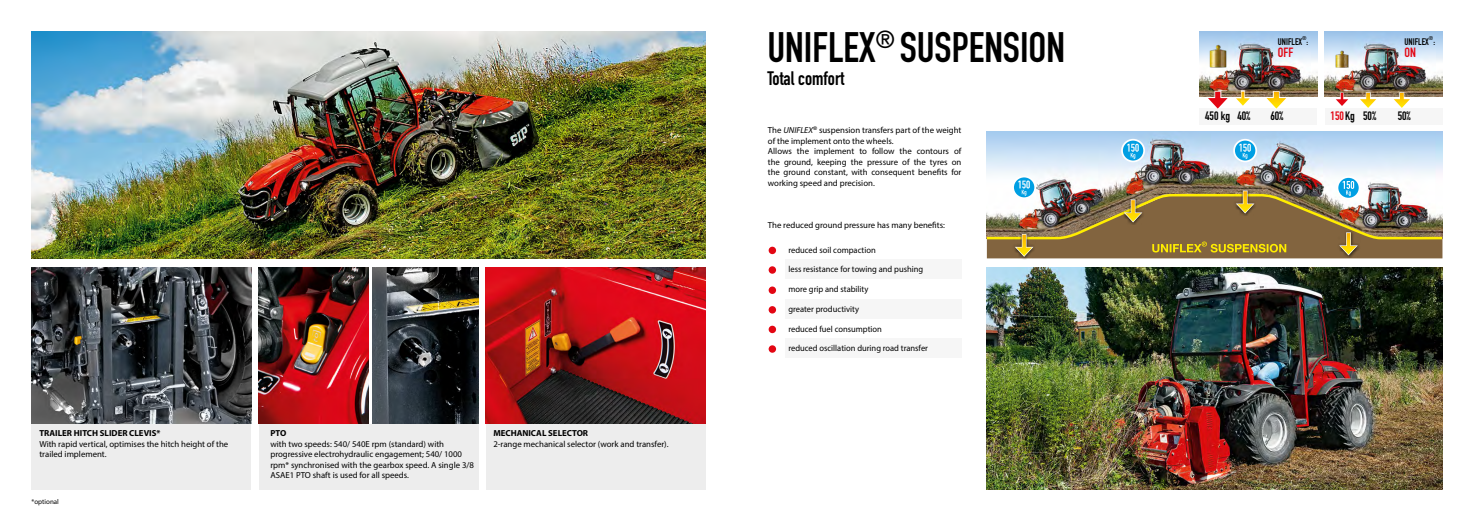
<style>
.page{position:relative;width:1474px;height:521px;background:#fff}
.page>*{position:absolute;margin:0;border:0;box-sizing:border-box;transform-origin:0 0}
.t1{font:42px "DIN Engschrift Alternate";color:#000}
.t2{font:19.25px "DIN Engschrift";color:#000}
.t3{font:700 13.21px "DIN Condensed";color:#e30613}
.t4{font:700 11.99px "DIN Condensed";color:#000}
.t5{font:700 9.45px "DIN Condensed";color:#000}
.t6{font:8.75px/10.5px "Myriad Pro";color:#000}
.t7{font:700 8.75px "Myriad Pro";color:#000}
.t8{font:7px "Myriad Pro";color:#000}
.t9{font:700 5.51px "DIN Condensed";color:#000}
.s1{font-style:italic}
.s2{color:#e30613}
</style>
<div class="page">
<img style="left:32px;top:32px;width:673px;height:226px">
<div style="left:32px;top:423px;width:219px;height:66px;background:#ededed"></div>
<div style="left:259px;top:424px;width:219px;height:66px;background:#ededed"></div>
<div style="left:486px;top:424px;width:219px;height:66px;background:#ededed"></div>
<img style="left:32px;top:268px;width:219px;height:155px">
<img style="left:372px;top:268px;width:106px;height:156px">
<img style="left:986px;top:268px;width:456px;height:222px">
<img style="left:986px;top:132px;width:456px;height:48px">
<div style="left:1012px;top:231px;width:24px;height:28px;background:#000;opacity:.75"></div>
<svg style="left:1013px;top:177px;width:22px;height:21px"></svg>
<div style="left:1012px;top:176px;width:24px;height:23px;border:2px solid #fff;border-radius:50%"></div>
<svg style="left:1122px;top:140px;width:22px;height:21px"></svg>
<div style="left:1121px;top:139px;width:23px;height:23px;border:2px solid #fff;border-radius:50%"></div>
<svg style="left:1127px;top:144px;width:11px;height:15px"></svg>
<svg style="left:1234px;top:140px;width:22px;height:21px"></svg>
<div style="left:1233px;top:139px;width:24px;height:23px;border:2px solid #fff;border-radius:50%"></div>
<svg style="left:1239px;top:144px;width:11px;height:15px"></svg>
<svg style="left:1337px;top:177px;width:22px;height:22px"></svg>
<div style="left:1336px;top:176px;width:24px;height:23px;border:2px solid #fff;border-radius:50%"></div>
<img style="left:986px;top:180px;width:457px;height:78px">
<div style="left:768px;top:345px;width:8px;height:8px;background:#e30613;border-radius:50%"></div>
<div style="left:768px;top:326px;width:8px;height:7px;background:#e30613;border-radius:50%"></div>
<div style="left:768px;top:306px;width:8px;height:7px;background:#e30613;border-radius:50%"></div>
<div style="left:768px;top:286px;width:8px;height:8px;background:#e30613;border-radius:50%"></div>
<div style="left:768px;top:266px;width:8px;height:8px;background:#e30613;border-radius:50%"></div>
<div style="left:768px;top:247px;width:8px;height:7px;background:#e30613;border-radius:50%"></div>
<div style="left:1199px;top:108px;width:117px;height:16px;background:#f6f6f6"></div>
<img style="left:1199px;top:32px;width:117px;height:65px">
<img style="left:1209px;top:45px;width:17px;height:23px">
<svg style="left:1272px;top:91px;width:7px;height:6px"></svg>
<svg style="left:1206px;top:92px;width:44px;height:17px"></svg>
<div style="left:1273px;top:92px;width:5px;height:10px;background:#fbb900"></div>
<svg style="left:1266px;top:97px;width:20px;height:12px"></svg>
<img style="left:1324px;top:32px;width:118px;height:65px">
<div style="left:1325px;top:108px;width:117px;height:16px;background:#f6f6f6"></div>
<img style="left:1335px;top:50px;width:13px;height:18px">
<div style="left:1399px;top:92px;width:5px;height:10px;background:#dbcdb3"></div>
<svg style="left:1358px;top:93px;width:19px;height:15px"></svg>
<svg style="left:1392px;top:93px;width:19px;height:15px"></svg>
<svg style="left:1334px;top:93px;width:15px;height:13px"></svg>
<img style="left:259px;top:268px;width:109px;height:156px">
<img style="left:486px;top:268px;width:219px;height:156px">
<div style="left:785px;top:259px;width:176px;height:20px;background:#f6f6f6"></div>
<div style="left:785px;top:299px;width:176px;height:19px;background:#f6f6f6"></div>
<div style="left:785px;top:338px;width:176px;height:20px;background:#f6f6f6"></div>
<p class="t7" style="left:39px;top:427px;width:123px">TRAILER HITCH SLIDER CLEVIS*</p>
<p class="t6" style="left:39px;top:438px;width:190px">With rapid vertical, optimises the hitch height of the trailed implement.</p>
<p class="t8" style="left:32px;top:497px;width:29px">*optional</p>
<p class="t7" style="left:270px;top:427px;width:17px">PTO</p>
<p class="t6" style="left:270px;top:438px;width:205px">with two speeds: 540/ 540E rpm (standard) with progressive electrohydraulic engagement; 540/ 1000 rpm* synchronised with the gearbox speed. A single 3/8<br>ASAE1 PTO shaft is used for all speeds.</p>
<p class="t7" style="left:493px;top:427px;width:96px">MECHANICAL SELECTOR</p>
<p class="t6" style="left:493px;top:438px;width:177px">2-range mechanical selector (work and transfer).</p>
<h1 class="t1" style="left:767px;top:23px;width:299px">UNIFLEX<sup>®</sup> SUSPENSION</h1>
<h2 class="t2" style="left:767px;top:67px;width:78px">Total comfort</h2>
<p class="t6" style="left:768px;top:125px;width:195px">The <span class="s1">UNIFLEX</span><sup>®</sup> suspension transfers part of the weight of the implement onto the wheels.<br>Allows the implement to follow the contours of the ground, keeping the pressure of the tyres on the ground constant, with consequent benefits for working speed and precision.</p>
<p class="t6" style="left:768px;top:219px;width:179px">The reduced ground pressure has many benefits:</p>
<p class="t6" style="left:788px;top:244px;width:89px">reduced soil compaction</p>
<p class="t6" style="left:788px;top:264px;width:136px">less resistance for towing and pushing</p>
<p class="t6" style="left:788px;top:284px;width:81px">more grip and stability</p>
<p class="t6" style="left:788px;top:304px;width:72px">greater productivity</p>
<p class="t6" style="left:788px;top:323px;width:95px">reduced fuel consumption</p>
<p class="t6" style="left:788px;top:343px;width:141px">reduced oscillation during road transfer</p>
<p class="t9" style="left:1302px;top:34px;width:6px">®</p>
<p class="t5" style="left:1277px;top:35px;width:26px">UNIFLEX</p>
<p class="t5" style="left:1306px;top:35px;width:3px">:</p>
<p class="t9" style="left:1428px;top:34px;width:6px">®</p>
<p class="t5" style="left:1404px;top:35px;width:26px">UNIFLEX</p>
<p class="t5" style="left:1433px;top:35px;width:3px">:</p>
<h3 class="t3" style="left:1277px;top:43px;width:17px">OFF</h3>
<h3 class="t3" style="left:1404px;top:43px;width:13px">ON</h3>
<h3 class="t4" style="left:1204px;top:108px;width:47px">450 kg 40%</h3>
<h3 class="t4" style="left:1270px;top:108px;width:15px">60%</h3>
<h3 class="t4" style="left:1330px;top:108px;width:47px"><span class="s2">150</span> Kg 50%</h3>
<h3 class="t4" style="left:1397px;top:108px;width:15px">50%</h3>
</div>
